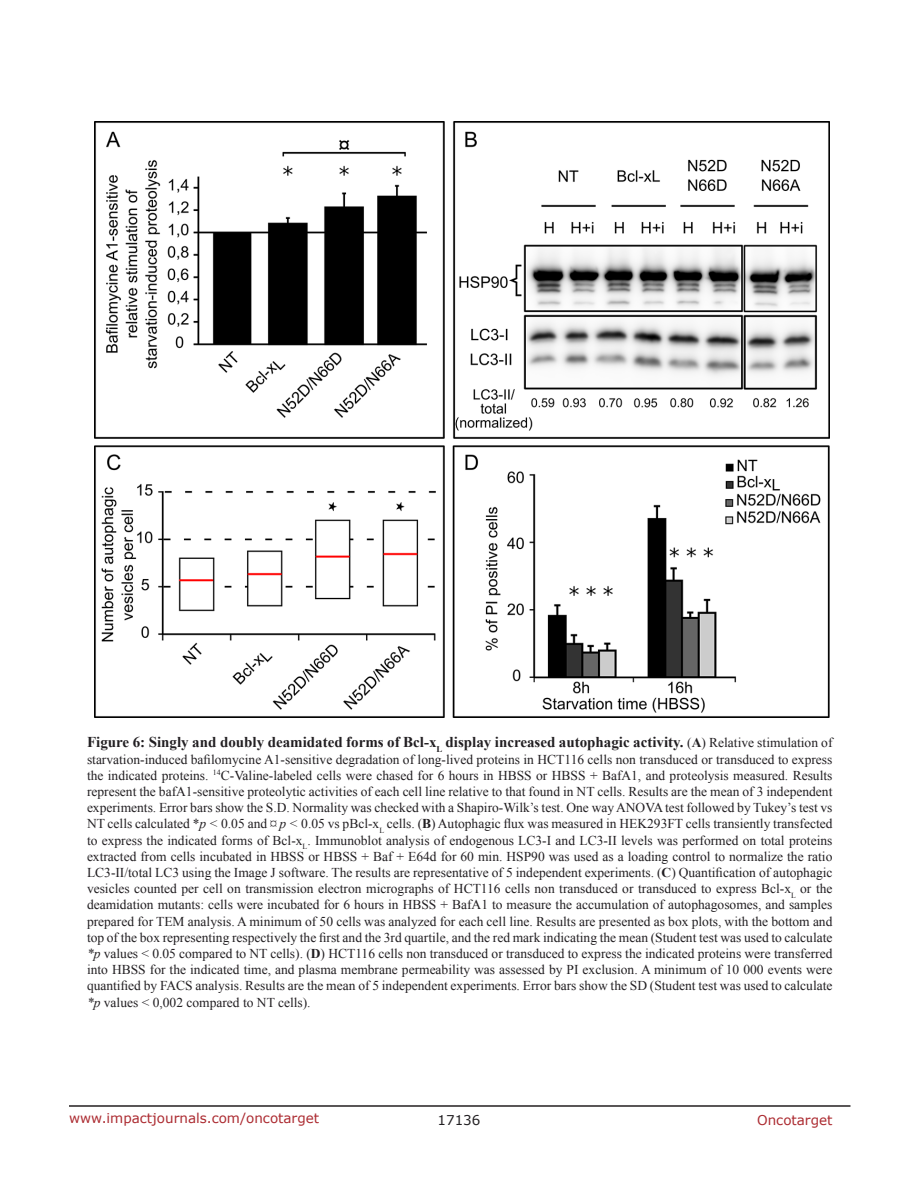
<style>
.page{position:relative;width:918px;height:1188px;background:#fff}
.page>*{position:absolute;margin:0;border:0;box-sizing:border-box;transform-origin:0 0}
.FigureText{font:700 15px "Times New Roman";color:#221f22}
.FigureText-2{font:13.5px/16.2px "Times New Roman";color:#221f22;text-align:justify}
.t1{font:13.5px "Verdana";color:#ac2b31}
.t2{font:13.5px "Verdana";color:#221f22}
.s1{font-weight:400;font-size:13.5px}
.s2{font-size:13.5px}
.s3{font-style:italic}
.s4{font-weight:700}
</style>
<div class="page">
<hr style="left:69px;top:1105px;width:781px;height:2px;background:#231f20">
<img style="left:94px;top:122px;width:735px;height:596px">
<p class="FigureText" style="left:87px;top:732px;width:747px">Figure 6: Singly and doubly deamidated forms of Bcl‑x<sub>L</sub> display increased autophagic activity. <span class="s1">(</span><span class="s2">A</span><span class="s1">) Relative stimulation of</span></p>
<p class="FigureText-2" style="left:87px;top:751px;width:747px">starvation-induced bafilomycine A1-sensitive degradation of long-lived proteins in HCT116 cells non transduced or transduced to express the indicated proteins. <sup>14</sup>C-Valine-labeled cells were chased for 6 hours in HBSS or HBSS + BafA1, and proteolysis measured. Results represent the bafA1-sensitive proteolytic activities of each cell line relative to that found in NT cells. Results are the mean of 3 independent experiments. Error bars show the S.D. Normality was checked with a Shapiro-Wilk’s test. One way ANOVA test followed by Tukey’s test vs NT cells calculated *<span class="s3">p &lt;</span> 0.05 and ¤ <span class="s3">p &lt;</span> 0.05 vs pBcl‑x<sub>L</sub> cells. (<span class="s4">B</span>) Autophagic flux was measured in HEK293FT cells transiently transfected to express the indicated forms of Bcl‑x<sub>L</sub>. Immunoblot analysis of endogenous LC3-I and LC3-II levels was performed on total proteins extracted from cells incubated in HBSS or HBSS + Baf + E64d for 60 min. HSP90 was used as a loading control to normalize the ratio LC3-II/total LC3 using the Image J software. The results are representative of 5 independent experiments. (<span class="s4">C</span>) Quantification of autophagic vesicles counted per cell on transmission electron micrographs of HCT116 cells non transduced or transduced to express Bcl‑x<sub>L</sub> or the deamidation mutants: cells were incubated for 6 hours in HBSS + BafA1 to measure the accumulation of autophagosomes, and samples prepared for TEM analysis. A minimum of 50 cells was analyzed for each cell line. Results are presented as box plots, with the bottom and top of the box representing respectively the first and the 3rd quartile, and the red mark indicating the mean (Student test was used to calculate <span class="s3">*p</span> values &lt; 0.05 compared to NT cells). (<span class="s4">D</span>) HCT116 cells non transduced or transduced to express the indicated proteins were transferred into HBSS for the indicated time, and plasma membrane permeability was assessed by PI exclusion. A minimum of 10 000 events were quantified by FACS analysis. Results are the mean of 5 independent experiments. Error bars show the SD (Student test was used to calculate <span class="s3">*p</span> values &lt; 0,002 compared to NT cells).</p>
<p class="t1" style="left:69px;top:1109px;width:252px">www.impactjournals.com/oncotarget</p>
<p class="t2" style="left:438px;top:1111px;width:44px">17136</p>
<p class="t1" style="left:757px;top:1111px;width:77px">Oncotarget</p>
</div>
